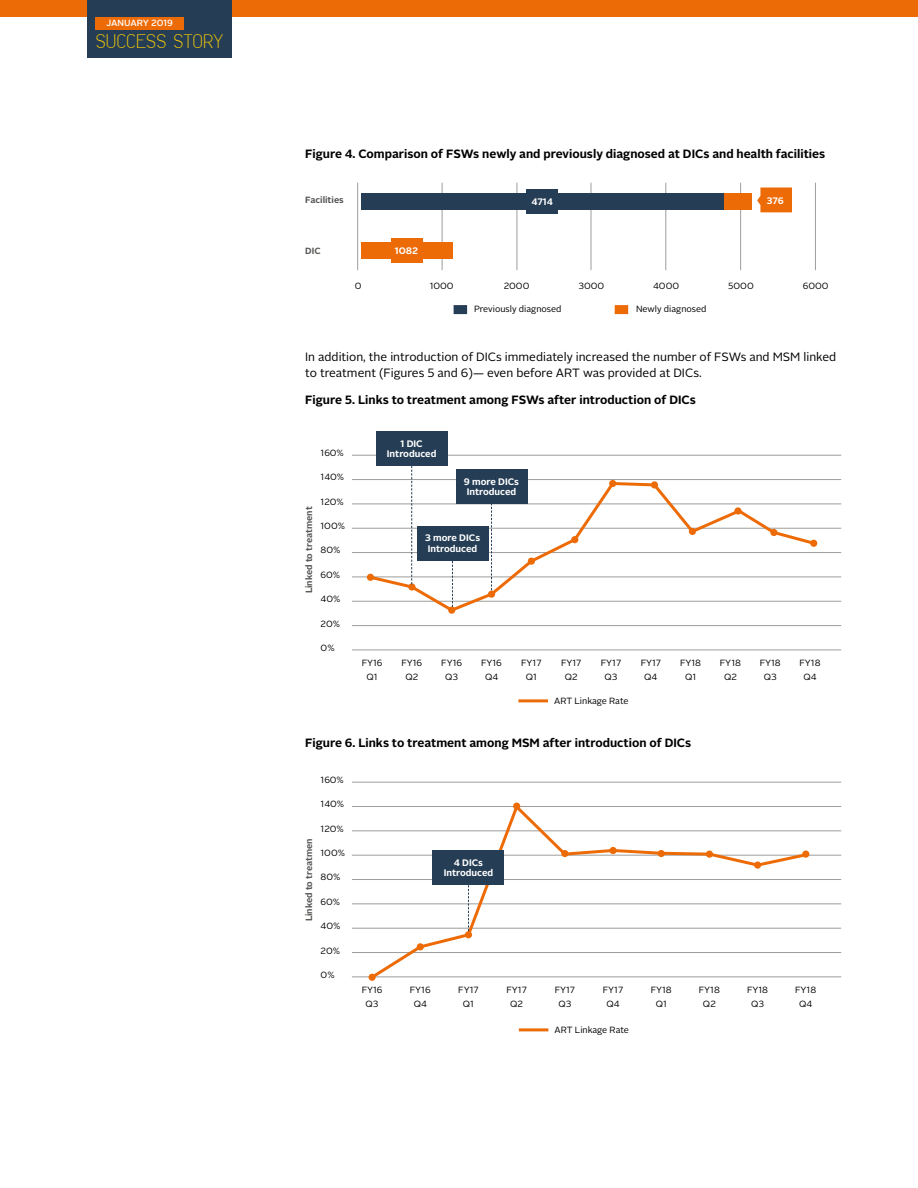
<style>
.page{position:relative;width:918px;height:1188px;background:#fff}
.page>*{position:absolute;margin:0;border:0;box-sizing:border-box;transform-origin:0 0}
.t1{font:19.8px "ED Pen Sook";letter-spacing:-.005em;color:#fed000}
.body{font:700 12px "Alright Sans";color:#000}
.body-2{font:12px/16.5px "Alright Sans";color:#000}
.t2{font:700 9.45px/10.5px "Alright Sans";color:#fff;text-align:center}
.body-3{font:9px "Alright Sans";color:#000}
.body-4{font:700 9px "Alright Sans";color:#575756}
.t3{font:500 9px "Alright Sans";color:#fff}
</style>
<div class="page">
<div style="left:0;top:0;width:918px;height:17px;background:#ed6b06"></div>
<div style="left:87px;top:0;width:145px;height:57px;background:#263e55"></div>
<div style="left:95px;top:17px;width:89px;height:12px;background:#ed6b06"></div>
<hr style="left:357px;top:183px;width:1px;height:87px;background:#9d9d9c">
<hr style="left:442px;top:183px;width:1px;height:87px;background:#9d9d9c">
<hr style="left:517px;top:183px;width:1px;height:87px;background:#9d9d9c">
<hr style="left:591px;top:183px;width:1px;height:87px;background:#9d9d9c">
<hr style="left:665px;top:183px;width:1px;height:87px;background:#9d9d9c">
<hr style="left:740px;top:183px;width:1px;height:87px;background:#9d9d9c">
<hr style="left:815px;top:183px;width:1px;height:87px;background:#9d9d9c">
<div style="left:361px;top:242px;width:91px;height:17px;background:#ed6b06"></div>
<div style="left:724px;top:193px;width:28px;height:16px;background:#ed6b06"></div>
<div style="left:361px;top:193px;width:363px;height:16px;background:#263e55"></div>
<div style="left:526px;top:189px;width:32px;height:24px;background:#263e55"></div>
<div style="left:391px;top:238px;width:31px;height:25px;background:#ed6b06"></div>
<svg style="left:757px;top:187px;width:35px;height:25px"></svg>
<hr style="left:352px;top:976px;width:489px;height:1px;background:#9d9d9c">
<hr style="left:352px;top:952px;width:489px;height:1px;background:#9d9d9c">
<hr style="left:352px;top:928px;width:489px;height:1px;background:#9d9d9c">
<hr style="left:352px;top:903px;width:489px;height:1px;background:#9d9d9c">
<hr style="left:352px;top:879px;width:489px;height:1px;background:#9d9d9c">
<hr style="left:352px;top:855px;width:489px;height:1px;background:#9d9d9c">
<hr style="left:352px;top:830px;width:489px;height:1px;background:#9d9d9c">
<hr style="left:352px;top:806px;width:489px;height:1px;background:#9d9d9c">
<hr style="left:352px;top:782px;width:489px;height:1px;background:#9d9d9c">
<svg style="left:368px;top:802px;width:393px;height:179px"></svg>
<svg style="left:754px;top:851px;width:55px;height:18px"></svg>
<hr style="left:519px;top:1028px;width:29px;height:3px;background:#ed6b06">
<div style="left:433px;top:850px;width:71px;height:35px;background:#263e55"></div>
<svg style="left:468px;top:885px;width:1px;height:46px"></svg>
<hr style="left:352px;top:650px;width:489px;height:1px;background:#9d9d9c">
<hr style="left:352px;top:625px;width:489px;height:1px;background:#9d9d9c">
<hr style="left:352px;top:601px;width:489px;height:1px;background:#9d9d9c">
<hr style="left:352px;top:577px;width:489px;height:1px;background:#9d9d9c">
<hr style="left:352px;top:552px;width:489px;height:1px;background:#9d9d9c">
<hr style="left:352px;top:528px;width:489px;height:1px;background:#9d9d9c">
<hr style="left:352px;top:504px;width:489px;height:1px;background:#9d9d9c">
<hr style="left:352px;top:479px;width:489px;height:1px;background:#9d9d9c">
<hr style="left:352px;top:455px;width:489px;height:1px;background:#9d9d9c">
<svg style="left:367px;top:480px;width:450px;height:133px"></svg>
<div style="left:376px;top:431px;width:71px;height:35px;background:#263e55"></div>
<div style="left:417px;top:526px;width:71px;height:34px;background:#263e55"></div>
<div style="left:456px;top:469px;width:71px;height:35px;background:#263e55"></div>
<svg style="left:411px;top:466px;width:1px;height:118px"></svg>
<svg style="left:452px;top:560px;width:1px;height:47px"></svg>
<svg style="left:491px;top:504px;width:1px;height:86px"></svg>
<hr style="left:518px;top:699px;width:30px;height:3px;background:#ed6b06">
<div style="left:454px;top:305px;width:13px;height:9px;background:#263e55"></div>
<div style="left:615px;top:305px;width:13px;height:9px;background:#ed6b06"></div>
<p class="t3" style="left:106px;top:17px;width:68px">JANUARY 2019</p>
<p class="t1" style="left:95px;top:32px;width:129px">SUCCESS STORY</p>
<p class="body" style="left:305px;top:145px;width:522px">Figure 4. Comparison of FSWs newly and previously diagnosed at DICs and health facilities</p>
<p class="body-4" style="left:305px;top:194px;width:40px">Facilities</p>
<p class="t2" style="left:531px;top:196px;width:23px">4714</p>
<p class="t2" style="left:766px;top:195px;width:19px">376</p>
<p class="body-4" style="left:305px;top:245px;width:17px">DIC</p>
<p class="t2" style="left:395px;top:246px;width:25px">1082</p>
<p class="body-3" style="left:355px;top:279px;width:8px">0</p>
<p class="body-3" style="left:430px;top:279px;width:25px">1000</p>
<p class="body-3" style="left:504px;top:279px;width:27px">2000</p>
<p class="body-3" style="left:578px;top:279px;width:27px">3000</p>
<p class="body-3" style="left:653px;top:279px;width:27px">4000</p>
<p class="body-3" style="left:728px;top:279px;width:27px">5000</p>
<p class="body-3" style="left:803px;top:279px;width:27px">6000</p>
<p class="body-3" style="left:474px;top:303px;width:89px">Previously diagnosed</p>
<p class="body-3" style="left:636px;top:303px;width:72px">Newly diagnosed</p>
<p class="body-2" style="left:305px;top:348px;width:533px">In addition, the introduction of DICs immediately increased the number of FSWs and MSM linked to treatment (Figures 5 and 6)— even before ART was provided at DICs.</p>
<p class="body" style="left:305px;top:392px;width:392px">Figure 5. Links to treatment among FSWs after introduction of DICs</p>
<p class="body-4" style="left:303px;top:593px;width:89px;rotate:-90deg">Linked to treatment</p>
<p class="body-3" style="left:321px;top:447px;width:25px">160%</p>
<p class="body-3" style="left:321px;top:471px;width:25px">140%</p>
<p class="body-3" style="left:321px;top:495px;width:25px">120%</p>
<p class="body-3" style="left:321px;top:520px;width:26px">100%</p>
<p class="body-3" style="left:321px;top:544px;width:21px">80%</p>
<p class="body-3" style="left:321px;top:569px;width:21px">60%</p>
<p class="body-3" style="left:321px;top:593px;width:21px">40%</p>
<p class="body-3" style="left:321px;top:618px;width:21px">20%</p>
<p class="body-3" style="left:321px;top:642px;width:16px">0%</p>
<p class="t2" style="left:387px;top:438px;width:51px">1 DIC<br>Introduced</p>
<p class="t2" style="left:464px;top:476px;width:57px;text-align:left">9 more DICs<br>Introduced</p>
<p class="t2" style="left:425px;top:533px;width:57px;text-align:left">3 more DICs<br>Introduced</p>
<p class="body-3" style="left:362px;top:657px;width:22px">FY16</p>
<p class="body-3" style="left:367px;top:670px;width:13px">Q1</p>
<p class="body-3" style="left:402px;top:657px;width:22px">FY16</p>
<p class="body-3" style="left:405px;top:670px;width:14px">Q2</p>
<p class="body-3" style="left:441px;top:657px;width:22px">FY16</p>
<p class="body-3" style="left:445px;top:670px;width:15px">Q3</p>
<p class="body-3" style="left:481px;top:657px;width:22px">FY16</p>
<p class="body-3" style="left:485px;top:670px;width:15px">Q4</p>
<p class="body-3" style="left:521px;top:657px;width:22px">FY17</p>
<p class="body-3" style="left:526px;top:670px;width:13px">Q1</p>
<p class="body-3" style="left:561px;top:657px;width:22px">FY17</p>
<p class="body-3" style="left:565px;top:670px;width:14px">Q2</p>
<p class="body-3" style="left:601px;top:657px;width:22px">FY17</p>
<p class="body-3" style="left:605px;top:670px;width:15px">Q3</p>
<p class="body-3" style="left:554px;top:695px;width:76px">ART Linkage Rate</p>
<p class="body-3" style="left:641px;top:657px;width:22px">FY17</p>
<p class="body-3" style="left:644px;top:670px;width:15px">Q4</p>
<p class="body-3" style="left:680px;top:657px;width:23px">FY18</p>
<p class="body-3" style="left:685px;top:670px;width:13px">Q1</p>
<p class="body" style="left:305px;top:735px;width:388px">Figure 6. Links to treatment among MSM after introduction of DICs</p>
<p class="body-3" style="left:321px;top:774px;width:25px">160%</p>
<p class="body-3" style="left:321px;top:798px;width:25px">140%</p>
<p class="body-4" style="left:303px;top:921px;width:85px;rotate:-90deg">Linked to treatmen</p>
<p class="body-3" style="left:321px;top:822px;width:25px">120%</p>
<p class="body-3" style="left:321px;top:847px;width:26px">100%</p>
<p class="body-3" style="left:321px;top:871px;width:21px">80%</p>
<p class="body-3" style="left:321px;top:896px;width:21px">60%</p>
<p class="body-3" style="left:321px;top:920px;width:21px">40%</p>
<p class="body-3" style="left:321px;top:944px;width:21px">20%</p>
<p class="body-3" style="left:321px;top:969px;width:16px">0%</p>
<p class="t2" style="left:444px;top:857px;width:51px">4 DICs<br>Introduced</p>
<p class="body-3" style="left:720px;top:657px;width:23px">FY18</p>
<p class="body-3" style="left:724px;top:670px;width:14px">Q2</p>
<p class="body-3" style="left:760px;top:657px;width:23px">FY18</p>
<p class="body-3" style="left:764px;top:670px;width:15px">Q3</p>
<p class="body-3" style="left:362px;top:984px;width:22px">FY16</p>
<p class="body-3" style="left:366px;top:997px;width:15px">Q3</p>
<p class="body-3" style="left:410px;top:984px;width:22px">FY16</p>
<p class="body-3" style="left:414px;top:997px;width:15px">Q4</p>
<p class="body-3" style="left:458px;top:984px;width:22px">FY17</p>
<p class="body-3" style="left:463px;top:997px;width:13px">Q1</p>
<p class="body-3" style="left:507px;top:984px;width:22px">FY17</p>
<p class="body-3" style="left:510px;top:997px;width:14px">Q2</p>
<p class="body-3" style="left:555px;top:984px;width:22px">FY17</p>
<p class="body-3" style="left:558px;top:997px;width:15px">Q3</p>
<p class="body-3" style="left:603px;top:984px;width:22px">FY17</p>
<p class="body-3" style="left:607px;top:997px;width:15px">Q4</p>
<p class="body-3" style="left:555px;top:1024px;width:76px">ART Linkage Rate</p>
<p class="body-3" style="left:651px;top:984px;width:23px">FY18</p>
<p class="body-3" style="left:656px;top:997px;width:13px">Q1</p>
<p class="body-3" style="left:699px;top:984px;width:23px">FY18</p>
<p class="body-3" style="left:703px;top:997px;width:14px">Q2</p>
<p class="body-3" style="left:747px;top:984px;width:23px">FY18</p>
<p class="body-3" style="left:751px;top:997px;width:15px">Q3</p>
<p class="body-3" style="left:800px;top:657px;width:23px">FY18</p>
<p class="body-3" style="left:804px;top:670px;width:15px">Q4</p>
<p class="body-3" style="left:795px;top:984px;width:23px">FY18</p>
<p class="body-3" style="left:799px;top:997px;width:15px">Q4</p>
</div>
